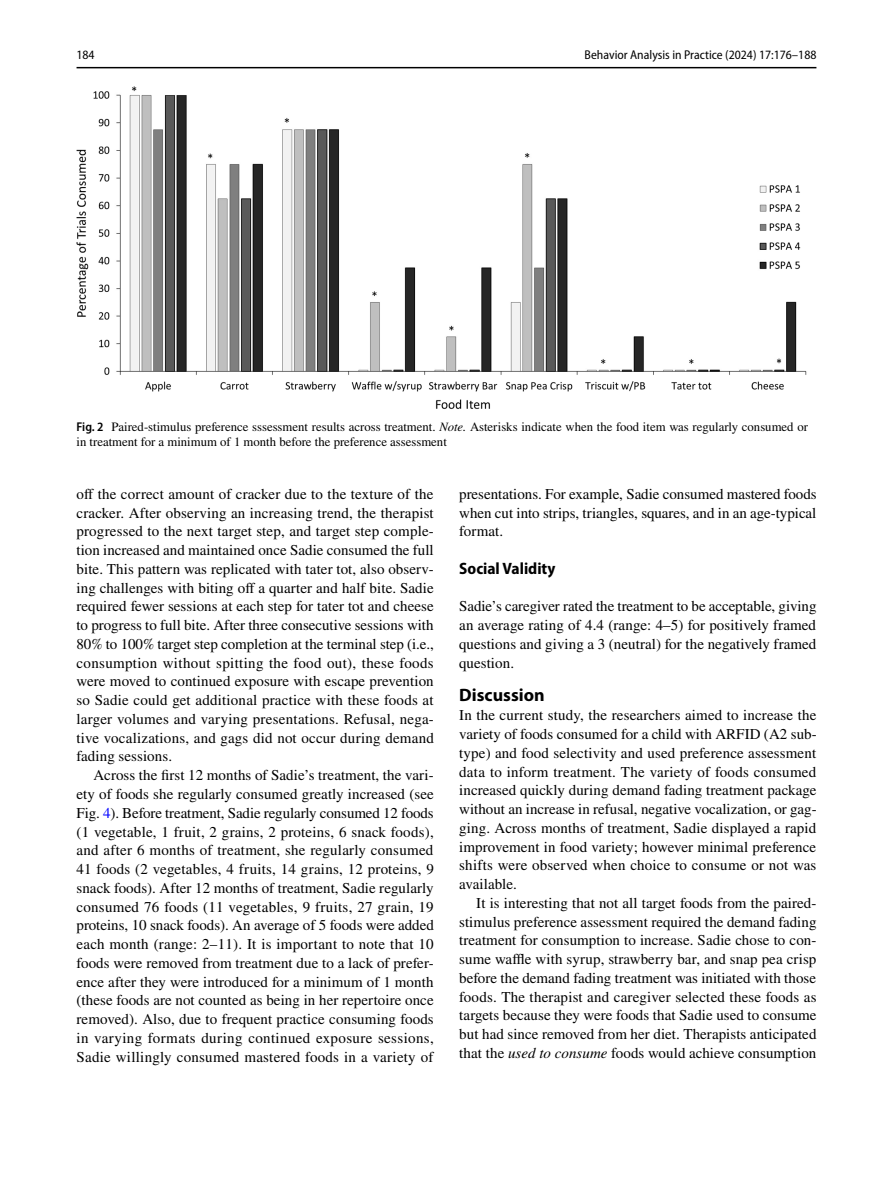
<style>
.page{position:relative;width:893px;height:1187px;background:#fff}
.page>*{position:absolute;margin:0;border:0;box-sizing:border-box;transform-origin:0 0}
.t1{font:700 18px "Myriad Pro";color:#000}
.t2{font:700 semi-condensed 16.5px "Myriad Pro";color:#000}
.t3{font:15px/18.8px "STIX";letter-spacing:.005em;color:#000;text-align:justify}
.t4{font:12.75px/15px "STIX";color:#000}
.t5{font:semi-condensed 12.75px "Myriad Pro";color:#000}
.s1{font-family:"Myriad Pro";font-weight:600;font-stretch:semi-condensed}
.s2{font-style:italic}
.s3{color:#00f}
</style>
<div class="page">
<hr style="left:77px;top:67px;width:739px;height:1px;background:#000">
<img style="left:77px;top:87px;width:730px;height:322px">
<p class="t5" style="left:77px;top:48px;width:20px">184</p>
<p class="t5" style="left:585px;top:48px;width:233px">Behavior Analysis in Practice (2024) 17:176–188</p>
<p class="t4" style="left:77px;top:420px;width:733px"><span class="s1">Fig. 2</span> Paired-stimulus preference sssessment results across treatment. <span class="s2">Note.</span> Asterisks indicate when the food item was regularly consumed or in treatment for a minimum of 1 month before the preference assessment</p>
<p class="t3" style="left:77px;top:485px;width:359px">off the correct amount of cracker due to the texture of the cracker. After observing an increasing trend, the therapist progressed to the next target step, and target step comple&shy;tion increased and maintained once Sadie consumed the full bite. This pattern was replicated with tater tot, also observ&shy;ing challenges with biting off a quarter and half bite. Sadie required fewer sessions at each step for tater tot and cheese to progress to full bite. After three consecutive sessions with 80% to 100% target step completion at the terminal step (i.e., consumption without spitting the food out), these foods were moved to continued exposure with escape prevention so Sadie could get additional practice with these foods at larger volumes and varying presentations. Refusal, nega&shy;tive vocalizations, and gags did not occur during demand fading sessions.</p>
<p class="t3" style="left:77px;top:766px;width:359px;text-indent:17px">Across the first 12 months of Sadie’s treatment, the vari&shy;ety of foods she regularly consumed greatly increased (see Fig. <span class="s3">4</span>). Before treatment, Sadie regularly consumed 12 foods (1 vegetable, 1 fruit, 2 grains, 2 proteins, 6 snack foods), and after 6 months of treatment, she regularly consumed 41 foods (2 vegetables, 4 fruits, 14 grains, 12 proteins, 9 snack foods). After 12 months of treatment, Sadie regularly consumed 76 foods (11 vegetables, 9 fruits, 27 grain, 19 proteins, 10 snack foods). An average of 5 foods were added each month (range: 2–11). It is important to note that 10 foods were removed from treatment due to a lack of prefer&shy;ence after they were introduced for a minimum of 1 month (these foods are not counted as being in her repertoire once removed). Also, due to frequent practice consuming foods in varying formats during continued exposure sessions, Sadie willingly consumed mastered foods in a variety of</p>
<p class="t3" style="left:459px;top:485px;width:359px">presentations. For example, Sadie consumed mastered foods when cut into strips, triangles, squares, and in an age-typical format.</p>
<p class="t2" style="left:459px;top:559px;width:98px">Social Validity</p>
<p class="t3" style="left:459px;top:598px;width:359px">Sadie’s caregiver rated the treatment to be acceptable, giving an average rating of 4.4 (range: 4–5) for positively framed questions and giving a 3 (neutral) for the negatively framed question.</p>
<p class="t1" style="left:459px;top:683px;width:87px">Discussion</p>
<p class="t3" style="left:459px;top:706px;width:359px">In the current study, the researchers aimed to increase the variety of foods consumed for a child with ARFID (A2 sub&shy;type) and food selectivity and used preference assessment data to inform treatment. The variety of foods consumed increased quickly during demand fading treatment package without an increase in refusal, negative vocalization, or gag&shy;ging. Across months of treatment, Sadie displayed a rapid improvement in food variety; however minimal preference shifts were observed when choice to consume or not was available.</p>
<p class="t3" style="left:459px;top:894px;width:359px;text-indent:17px">It is interesting that not all target foods from the paired&shy;stimulus preference assessment required the demand fading treatment for consumption to increase. Sadie chose to con&shy;sume waffle with syrup, strawberry bar, and snap pea crisp before the demand fading treatment was initiated with those foods. The therapist and caregiver selected these foods as targets because they were foods that Sadie used to consume but had since removed from her diet. Therapists anticipated that the <span class="s2">used to consume</span> foods would achieve consumption</p>
</div>
